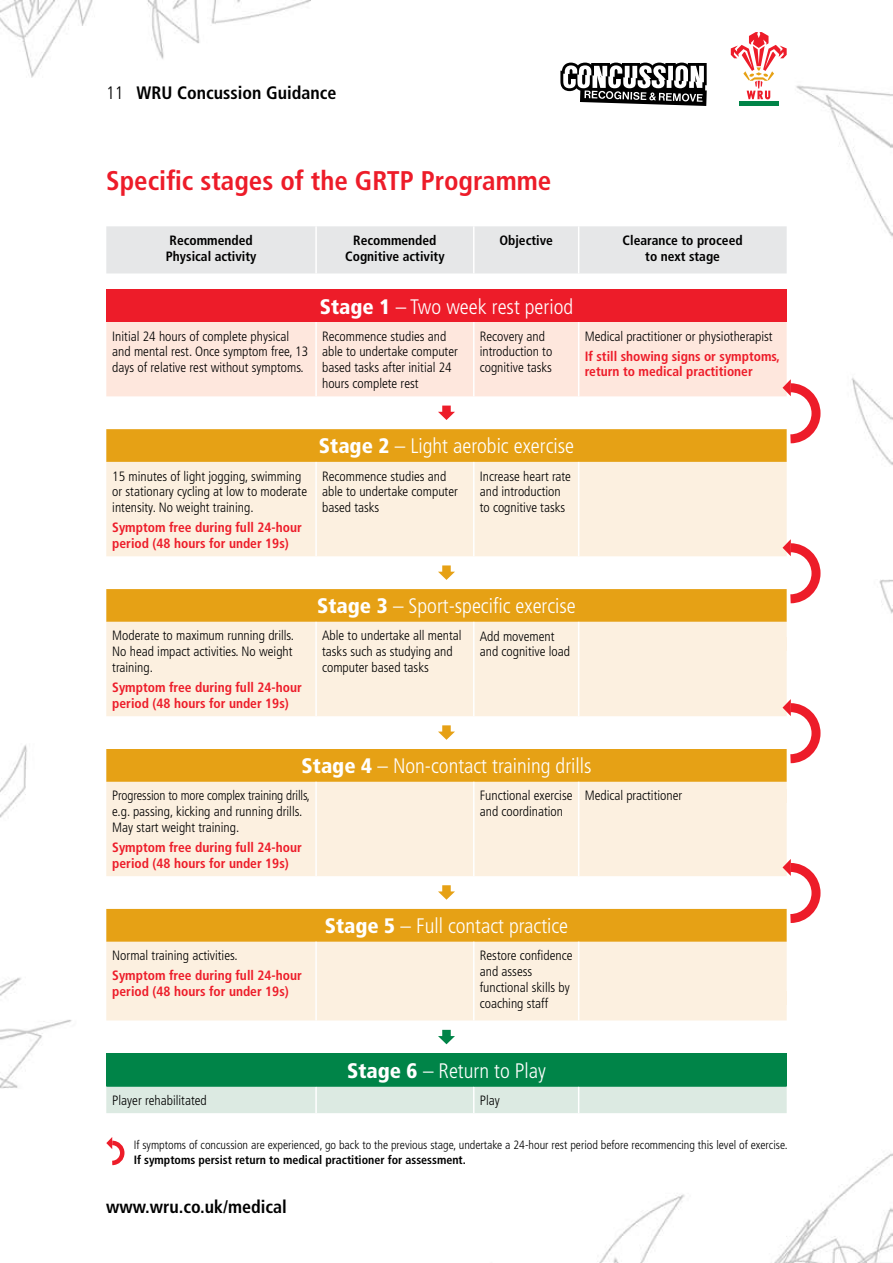
<style>
.page{position:relative;width:893px;height:1263px;background:#fff}
.page>*{position:absolute;margin:0;border:0;box-sizing:border-box;transform-origin:0 0}
.t1{font:700 condensed 27px "Frutiger";color:#ed1c29}
.t2{font:300 condensed 21px "Frutiger";color:#fff}
.t3{font:700 condensed 18px "Frutiger";color:#000}
.t4{font:300 condensed 13.5px/15.8px "Frutiger";color:#000}
.t5{font:700 condensed 13.5px/15.8px "Frutiger";color:#ed1c29}
.t6{font:300 condensed 13.5px/15.8px "Frutiger";color:#000;scale:.96 1}
.t7{font:700 condensed 13.5px/15.8px "Frutiger";color:#000;text-align:center}
.t8{font:300 condensed 12px "Frutiger";color:#000}
.t9{font:700 condensed 12px "Frutiger";color:#000}
.s1{font-weight:300}
.s2{font-weight:900}
</style>
<div class="page">
<img style="left:0;top:0;width:893px;height:1263px">
<div style="left:739px;top:101px;width:39px;height:5px;background:#008448"></div>
<svg style="left:731px;top:32px;width:56px;height:67px"></svg>
<svg style="left:560px;top:63px;width:147px;height:43px"></svg>
<div style="left:106px;top:226px;width:681px;height:47px;background:#e6e7e8"></div>
<div style="left:106px;top:289px;width:681px;height:33px;background:#ed1c29"></div>
<div style="left:106px;top:322px;width:681px;height:74px;background:#fee7dd"></div>
<div style="left:106px;top:429px;width:681px;height:33px;background:#e6a115"></div>
<svg style="left:106px;top:462px;width:681px;height:558px;fill:#fcf0e0"></svg>
<svg style="left:106px;top:749px;width:681px;height:193px;fill:#fcf0e0"></svg>
<div style="left:106px;top:1053px;width:681px;height:33px;background:#008448"></div>
<hr style="left:315px;top:226px;width:2px;height:47px;background:#fff">
<hr style="left:473px;top:226px;width:1px;height:47px;background:#fff">
<hr style="left:578px;top:226px;width:1px;height:47px;background:#fff">
<hr style="left:315px;top:322px;width:2px;height:74px;background:#fff">
<hr style="left:473px;top:322px;width:1px;height:74px;background:#fff">
<hr style="left:578px;top:322px;width:1px;height:74px;background:#fff">
<hr style="left:315px;top:462px;width:2px;height:94px;background:#fff">
<hr style="left:473px;top:462px;width:1px;height:94px;background:#fff">
<hr style="left:578px;top:462px;width:1px;height:94px;background:#fff">
<hr style="left:315px;top:622px;width:2px;height:94px;background:#fff">
<hr style="left:473px;top:622px;width:1px;height:94px;background:#fff">
<hr style="left:578px;top:622px;width:1px;height:94px;background:#fff">
<hr style="left:315px;top:782px;width:2px;height:94px;background:#fff">
<hr style="left:473px;top:782px;width:1px;height:94px;background:#fff">
<hr style="left:578px;top:782px;width:1px;height:94px;background:#fff">
<hr style="left:315px;top:942px;width:2px;height:78px;background:#fff">
<hr style="left:473px;top:942px;width:1px;height:78px;background:#fff">
<hr style="left:578px;top:942px;width:1px;height:78px;background:#fff">
<div style="left:106px;top:1087px;width:681px;height:26px;background:#dceae2"></div>
<hr style="left:106px;top:1085px;width:210px;height:2px;background:#008448">
<hr style="left:316px;top:1085px;width:158px;height:2px;background:#008448">
<hr style="left:474px;top:1085px;width:105px;height:2px;background:#008448">
<hr style="left:579px;top:1085px;width:208px;height:2px;background:#008448">
<div style="left:770px;top:637px;width:17px;height:13px;background:#fcf0e0"></div>
<div style="left:770px;top:789px;width:17px;height:14px;background:#fcf0e0"></div>
<div style="left:770px;top:991px;width:17px;height:13px;background:#fcf0e0"></div>
<svg style="left:438px;top:406px;width:17px;height:14px"></svg>
<svg style="left:438px;top:565px;width:17px;height:15px"></svg>
<svg style="left:438px;top:725px;width:17px;height:15px"></svg>
<svg style="left:438px;top:885px;width:17px;height:15px"></svg>
<svg style="left:438px;top:1030px;width:17px;height:14px"></svg>
<svg style="left:781px;top:379px;width:44px;height:69px"></svg>
<svg style="left:781px;top:539px;width:44px;height:69px"></svg>
<svg style="left:781px;top:699px;width:44px;height:69px"></svg>
<svg style="left:106px;top:1137px;width:21px;height:30px"></svg>
<svg style="left:781px;top:858px;width:44px;height:69px"></svg>
<h3 class="t3" style="left:106px;top:82px;width:232px"><span class="s1">11</span> WRU Concussion Guidance</h3>
<h1 class="t1" style="left:106px;top:165px;width:446px">Specific stages of the GRTP Programme</h1>
<p class="t7" style="left:166px;top:232px;width:92px;text-align:left">Recommended<br>Physical activity</p>
<p class="t7" style="left:345px;top:232px;width:101px">Recommended<br>Cognitive activity</p>
<p class="t7" style="left:499px;top:232px;width:55px">Objective</p>
<p class="t7" style="left:623px;top:232px;width:122px">Clearance to proceed to next stage</p>
<h2 class="t2" style="left:320px;top:294px;width:255px"><span class="s2">Stage 1</span> – Two week rest period</h2>
<p class="t4" style="left:112px;top:328px;width:197px">Initial 24 hours of complete physical and mental rest. Once symptom free, 13 days of relative rest without symptoms.</p>
<p class="t4" style="left:322px;top:328px;width:137px">Recommence studies and able to undertake computer based tasks after initial 24 hours complete rest</p>
<p class="t4" style="left:480px;top:328px;width:74px">Recovery and introduction to cognitive tasks</p>
<p class="t4" style="left:585px;top:328px;width:190px">Medical practitioner or physiotherapist</p>
<p class="t5" style="left:585px;top:348px;width:197px">If still showing signs or symptoms, return to medical practitioner</p>
<p class="t4" style="left:112px;top:468px;width:196px">15 minutes of light jogging, swimming or stationary cycling at low to moderate intensity. No weight training.</p>
<p class="t5" style="left:112px;top:519px;width:191px">Symptom free during full 24-hour period (48 hours for under 19s)</p>
<h2 class="t2" style="left:319px;top:434px;width:257px"><span class="s2">Stage 2</span> – Light aerobic exercise</h2>
<p class="t4" style="left:322px;top:468px;width:137px">Recommence studies and able to undertake computer based tasks</p>
<p class="t4" style="left:480px;top:468px;width:93px">Increase heart rate and introduction to cognitive tasks</p>
<p class="t4" style="left:112px;top:628px;width:183px;text-align:justify">Moderate to maximum running drills.<br>No head impact activities. No weight training.</p>
<p class="t5" style="left:112px;top:679px;width:191px">Symptom free during full 24-hour period (48 hours for under 19s)</p>
<h2 class="t2" style="left:317px;top:594px;width:260px"><span class="s2">Stage 3</span> – Sport-specific exercise</h2>
<p class="t4" style="left:322px;top:628px;width:141px">Able to undertake all mental tasks such as studying and computer based tasks</p>
<p class="t4" style="left:480px;top:628px;width:92px">Add movement and cognitive load</p>
<h2 class="t2" style="left:302px;top:754px;width:291px"><span class="s2">Stage 4</span> – Non-contact training drills</h2>
<p class="t6" style="left:112px;top:788px;width:208px">Progression to more complex training drills, e.g. passing, kicking and running drills.<br>May start weight training.</p>
<p class="t5" style="left:112px;top:839px;width:191px">Symptom free during full 24-hour period (48 hours for under 19s)</p>
<p class="t4" style="left:480px;top:788px;width:94px">Functional exercise and coordination</p>
<p class="t4" style="left:585px;top:788px;width:99px">Medical practitioner</p>
<p class="t4" style="left:112px;top:948px;width:127px">Normal training activities.</p>
<p class="t5" style="left:112px;top:968px;width:191px">Symptom free during full 24-hour period (48 hours for under 19s)</p>
<h2 class="t2" style="left:325px;top:914px;width:245px"><span class="s2">Stage 5</span> – Full contact practice</h2>
<p class="t4" style="left:480px;top:948px;width:94px">Restore confidence and assess functional skills by coaching staff</p>
<h2 class="t2" style="left:347px;top:1058px;width:200px"><span class="s2">Stage 6</span> – Return to Play</h2>
<p class="t4" style="left:112px;top:1092px;width:96px">Player rehabilitated</p>
<p class="t4" style="left:480px;top:1092px;width:21px">Play</p>
<p class="t8" style="left:134px;top:1138px;width:655px">If symptoms of concussion are experienced, go back to the previous stage, undertake a 24-hour rest period before recommencing this level of exercise.</p>
<p class="t9" style="left:134px;top:1152px;width:334px">If symptoms persist return to medical practitioner for assessment.</p>
<h3 class="t3" style="left:106px;top:1196px;width:182px">www.wru.co.uk/medical</h3>
</div>
